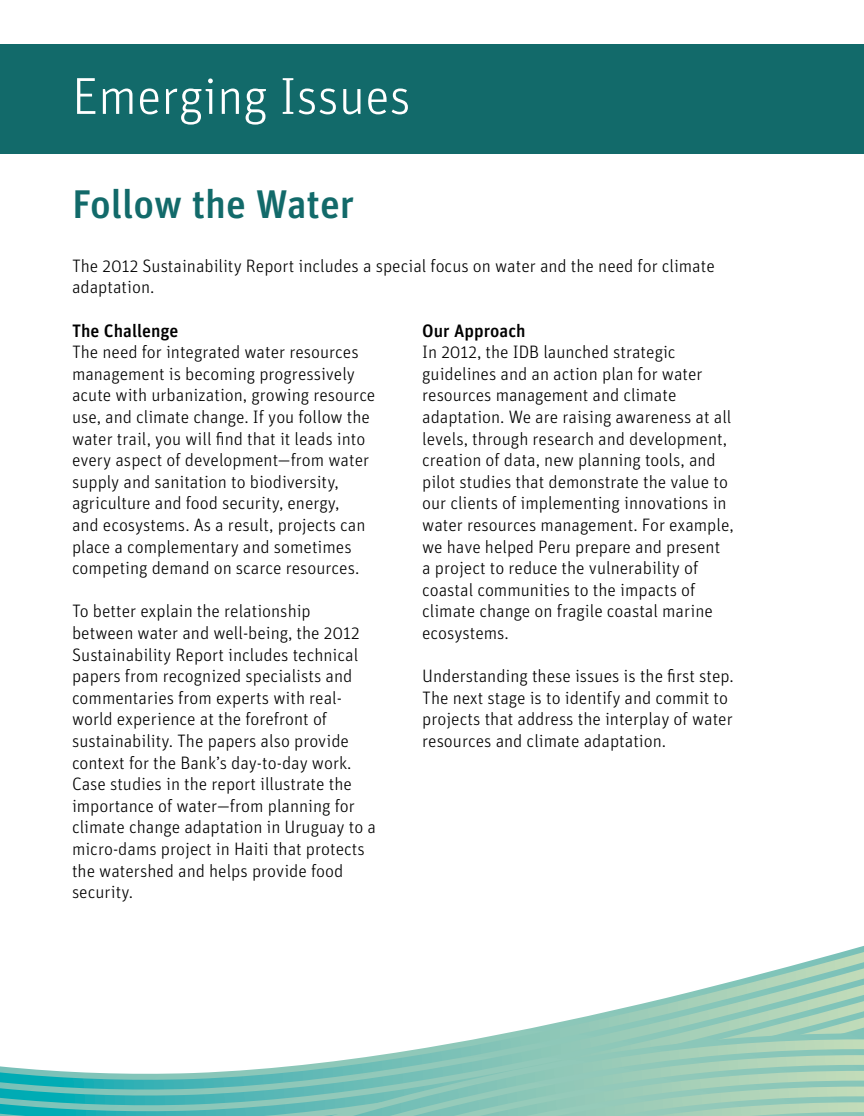
<style>
.page{position:relative;width:864px;height:1116px;background:#fff}
.page>*{position:absolute;margin:0;border:0;box-sizing:border-box;transform-origin:0 0}
.t1{font:300 52px "Unit";color:#fff}
.t2{font:500 40px "Unit";color:#126a6a}
.Main_text{font:300 18px/21.6px "Unit";color:#000}
.Main_text-2{font:500 18px "Unit";color:#000}
</style>
<div class="page">
<div style="left:0;top:44px;width:864px;height:109px;background:#126a6a"></div>
<svg style="left:532px;top:946px;width:332px;height:82px"></svg>
<svg style="left:0;top:1028px;width:864px;height:88px"></svg>
<p class="t1" style="left:72px;top:63px;width:340px">Emerging Issues</p>
<p class="t2" style="left:72px;top:179px;width:284px">Follow the Water</p>
<p class="Main_text" style="left:72px;top:254px;width:644px">The 2012 Sustainability Report includes a special focus on water and the need for climate adaptation.</p>
<p class="Main_text-2" style="left:72px;top:319px;width:108px">The Challenge</p>
<p class="Main_text" style="left:72px;top:341px;width:305px">The need for integrated water resources management is becoming progressively acute with urbanization, growing resource use, and climate change. If you follow the water trail, you will find that it leads into every aspect of development—from water supply and sanitation to biodiversity, agriculture and food security, energy,<br>and ecosystems. As a result, projects can place a complementary and sometimes competing demand on scarce resources.</p>
<p class="Main_text" style="left:72px;top:600px;width:306px">To better explain the relationship between water and well-being, the 2012<br>Sustainability Report includes technical papers from recognized specialists and commentaries from experts with real&shy;world experience at the forefront of sustainability. The papers also provide context for the Bank’s day-to-day work.<br>Case studies in the report illustrate the importance of water—from planning for climate change adaptation in Uruguay to a micro-dams project in Haiti that protects the watershed and helps provide food security.</p>
<p class="Main_text-2" style="left:422px;top:319px;width:105px">Our Approach</p>
<p class="Main_text" style="left:422px;top:341px;width:313px">In 2012, the IDB launched strategic guidelines and an action plan for water resources management and climate adaptation. We are raising awareness at all levels, through research and development, creation of data, new planning tools, and pilot studies that demonstrate the value to our clients of implementing innovations in water resources management. For example, we have helped Peru prepare and present<br>a project to reduce the vulnerability of coastal communities to the impacts of climate change on fragile coastal marine ecosystems.</p>
<p class="Main_text" style="left:422px;top:665px;width:313px">Understanding these issues is the first step.<br>The next stage is to identify and commit to projects that address the interplay of water resources and climate adaptation.</p>
</div>
